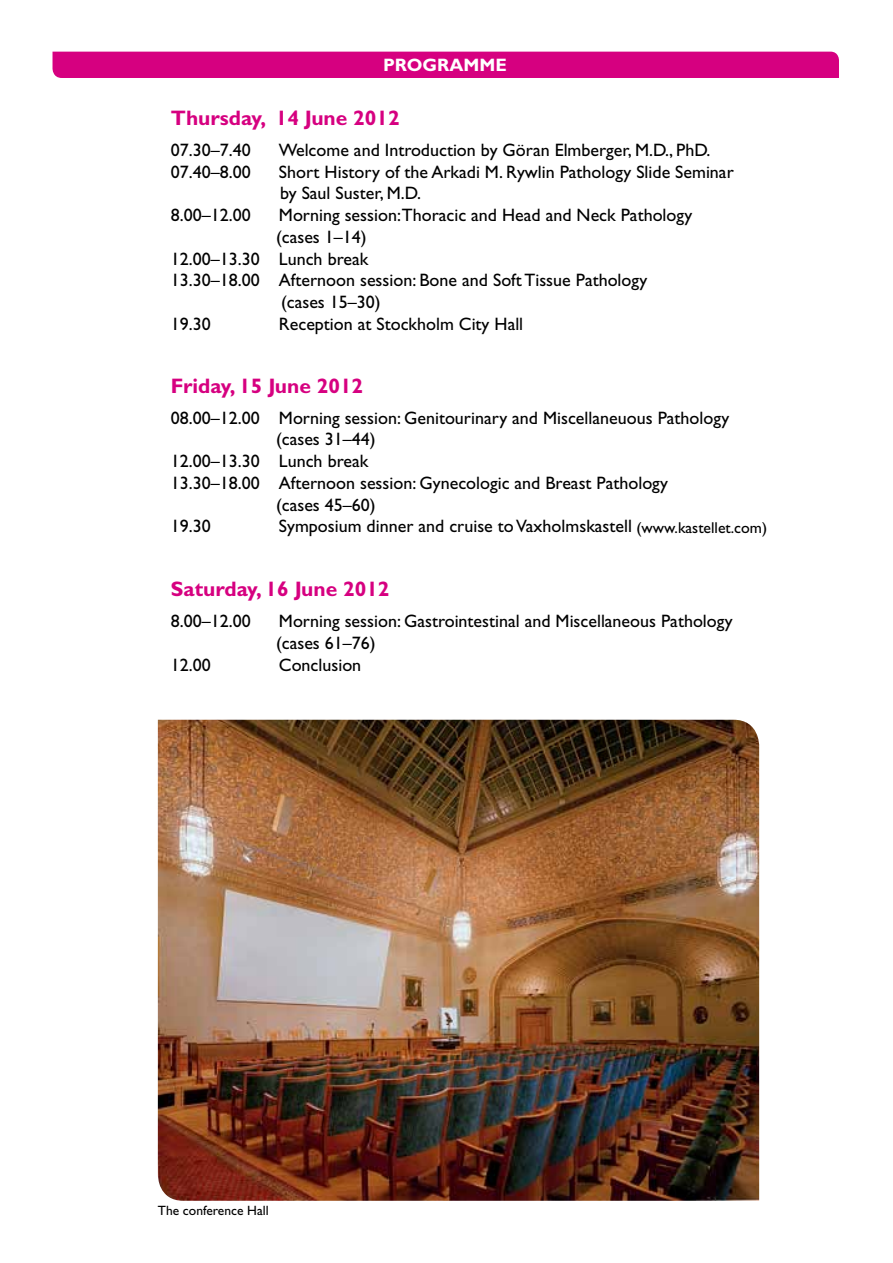
<style>
.page{position:relative;width:893px;height:1263px;background:#fff}
.page>*{position:absolute;margin:0;border:0;box-sizing:border-box;transform-origin:0 0}
.t1{font:700 21px "Gill Sans Std";color:#d60080}
.t2{font:18px/21.8px "Gill Sans Std";color:#000}
.t3{font:700 18px "Gill Sans Std";color:#fff}
.t4{font:13.5px "Gill Sans Std";color:#000}
.s1{font-size:15.75px}
</style>
<div class="page">
<div style="left:53px;top:52px;width:786px;height:26px;background:#d60080"></div>
<img style="left:158px;top:720px;width:601px;height:481px">
<p class="t3" style="left:383px;top:54px;width:125px">PROGRAMME</p>
<p class="t1" style="left:171px;top:106px;width:230px">Thursday, 14 June 2012</p>
<p class="t2" style="left:171px;top:139px;width:81px">07.30–7.40</p>
<p class="t2" style="left:279px;top:139px;width:433px">Welcome and Introduction by Göran Elmberger, M.D., PhD.</p>
<p class="t2" style="left:171px;top:161px;width:81px">07.40–8.00</p>
<p class="t2" style="left:279px;top:161px;width:456px">Short History of the Arkadi M. Rywlin Pathology Slide Seminar by Saul Suster, M.D.</p>
<p class="t2" style="left:171px;top:204px;width:81px">8.00–12.00</p>
<p class="t2" style="left:279px;top:204px;width:415px">Morning session:Thoracic and Head and Neck Pathology</p>
<p class="t2" style="left:276px;top:226px;width:92px">(cases 1–14)</p>
<p class="t2" style="left:171px;top:248px;width:199px">12.00–13.30 Lunch break</p>
<p class="t2" style="left:171px;top:270px;width:478px">13.30–18.00 Afternoon session: Bone and Soft Tissue Pathology</p>
<p class="t2" style="left:281px;top:291px;width:101px">(cases 15–30)</p>
<p class="t2" style="left:171px;top:313px;width:41px">19.30</p>
<p class="t2" style="left:279px;top:313px;width:246px">Reception at Stockholm City Hall</p>
<p class="t1" style="left:171px;top:373px;width:194px">Friday, 15 June 2012</p>
<p class="t2" style="left:171px;top:407px;width:560px">08.00–12.00 Morning session: Genitourinary and Miscellaneuous Pathology</p>
<p class="t2" style="left:276px;top:429px;width:101px">(cases 31–44)</p>
<p class="t2" style="left:171px;top:450px;width:199px">12.00–13.30 Lunch break</p>
<p class="t2" style="left:171px;top:472px;width:499px">13.30–18.00 Afternoon session: Gynecologic and Breast Pathology</p>
<p class="t2" style="left:276px;top:494px;width:101px">(cases 45–60)</p>
<p class="t2" style="left:171px;top:516px;width:41px">19.30</p>
<p class="t2" style="left:279px;top:516px;width:490px">Symposium dinner and cruise to Vaxholmskastell <span class="s1">(www.kastellet.com)</span></p>
<p class="t1" style="left:171px;top:577px;width:220px">Saturday, 16 June 2012</p>
<p class="t2" style="left:171px;top:610px;width:81px">8.00–12.00</p>
<p class="t2" style="left:276px;top:610px;width:458px">Morning session: Gastrointestinal and Miscellaneous Pathology (cases 61–76)</p>
<p class="t2" style="left:171px;top:654px;width:41px">12.00</p>
<p class="t2" style="left:279px;top:654px;width:84px">Conclusion</p>
<p class="t4" style="left:158px;top:1202px;width:112px">The conference Hall</p>
</div>
